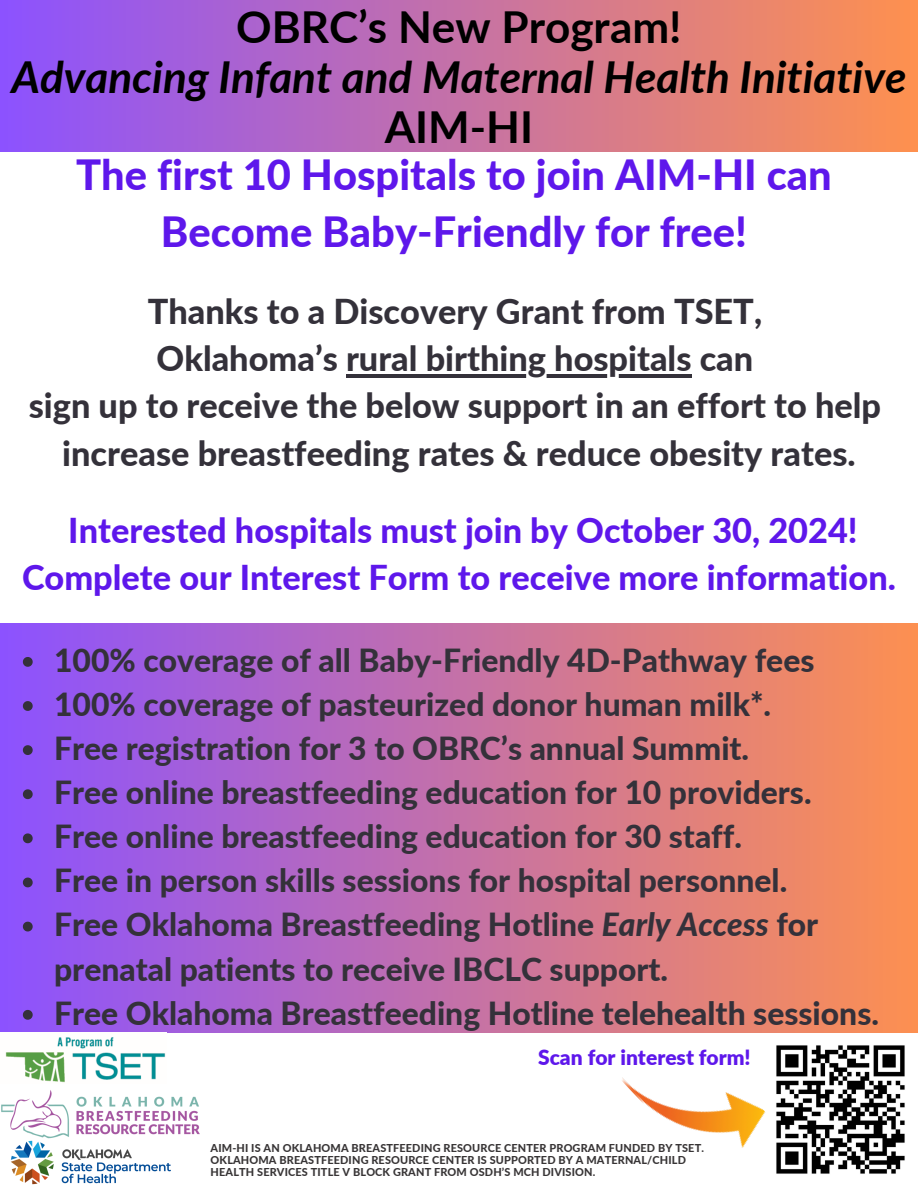
<style>
.page{position:relative;width:918px;height:1188px;background:#fff}
.page>*{position:absolute;margin:0;border:0;box-sizing:border-box;transform-origin:0 0}
.t1{font:italic 700 44.1px/49.7px "Lato";color:#000;text-align:center}
.t2{font:800 41.7px/57.2px "Lato";color:#5e17eb;text-align:center}
.t3{font:800 34.35px/47.4px "Lato";color:#34313a}
.t4{font:800 34.35px/47.4px "Lato";color:#5e17eb;text-align:center}
.t5{font:800 31.8px/44.1px "Lato";color:#34313a}
.t6{font:900 21px "Lato";color:#5e17eb}
.t7{font:800 10.95px/11.9px "Lato";letter-spacing:.015em;color:#383536}
.s1{font-style:normal}
.s2{font-style:italic}
</style>
<div class="page">
<div style="left:0;top:0;width:918px;height:151px;background:linear-gradient(to right,#8c52ff,#fe914e)"></div>
<div style="left:0;top:624px;width:918px;height:409px;background:linear-gradient(to right,#8c52ff,#fd9051)"></div>
<hr style="left:346px;top:374px;width:346px;height:4px;background:#34313a">
<svg style="left:23px;top:657px;width:10px;height:10px"></svg>
<svg style="left:23px;top:701px;width:10px;height:10px"></svg>
<svg style="left:23px;top:745px;width:10px;height:10px"></svg>
<svg style="left:23px;top:789px;width:10px;height:10px"></svg>
<svg style="left:23px;top:833px;width:10px;height:10px"></svg>
<svg style="left:23px;top:878px;width:10px;height:9px"></svg>
<svg style="left:23px;top:922px;width:10px;height:9px"></svg>
<svg style="left:23px;top:1010px;width:10px;height:10px"></svg>
<img style="left:5px;top:1037px;width:161px;height:46px">
<img style="left:1px;top:1090px;width:199px;height:49px">
<img style="left:11px;top:1140px;width:160px;height:45px">
<img style="left:776px;top:1045px;width:129px;height:129px">
<img style="left:620px;top:1022px;width:153px;height:126px">
<h1 class="t1" style="left:12px;top:1px;width:896px"><span class="s1">OBRC’s New Program!<br></span>Advancing Infant and Maternal Health Initiative<br><span class="s1">AIM-HI</span></h1>
<h1 class="t2" style="left:76px;top:145px;width:757px">The first 10 Hospitals to join AIM-HI can<br>Become Baby-Friendly for free!</h1>
<h2 class="t3" style="left:148px;top:287px;width:616px">Thanks to a Discovery Grant from TSET,<br>Oklahoma’s rural birthing hospitals can</h2>
<h2 class="t3" style="left:29px;top:381px;width:854px;text-align:center">sign up to receive the below support in an effort to help increase breastfeeding rates &amp; reduce obesity rates.</h2>
<h2 class="t4" style="left:22px;top:506px;width:875px">Interested hospitals must join by October 30, 2024!<br>Complete our Interest Form to receive more information.</h2>
<p class="t5" style="left:54px;top:637px;width:762px">100% coverage of all Baby-Friendly 4D-Pathway fees</p>
<p class="t5" style="left:54px;top:681px;width:719px">100% coverage of pasteurized donor human milk*.</p>
<p class="t5" style="left:54px;top:726px;width:697px">Free registration for 3 to OBRC’s annual Summit.</p>
<p class="t5" style="left:54px;top:770px;width:759px">Free online breastfeeding education for 10 providers.</p>
<p class="t5" style="left:54px;top:814px;width:689px">Free online breastfeeding education for 30 staff.</p>
<p class="t5" style="left:54px;top:858px;width:735px">Free in person skills sessions for hospital personnel.</p>
<p class="t5" style="left:54px;top:902px;width:766px">Free Oklahoma Breastfeeding Hotline <span class="s2">Early Access</span> for prenatal patients to receive IBCLC support.</p>
<p class="t5" style="left:54px;top:990px;width:826px">Free Oklahoma Breastfeeding Hotline telehealth sessions.</p>
<p class="t6" style="left:538px;top:1045px;width:214px">Scan for interest form!</p>
<p class="t7" style="left:211px;top:1142px;width:495px">AIM-HI IS AN OKLAHOMA BREASTFEEDING RESOURCE CENTER PROGRAM FUNDED BY TSET.</p>
<p class="t7" style="left:211px;top:1154px;width:477px">OKLAHOMA BREASTFEEDING RESOURCE CENTER IS SUPPORTED BY A MATERNAL/CHILD<br>HEALTH SERVICES TITLE V BLOCK GRANT FROM OSDH’S MCH DIVISION.</p>
</div>
